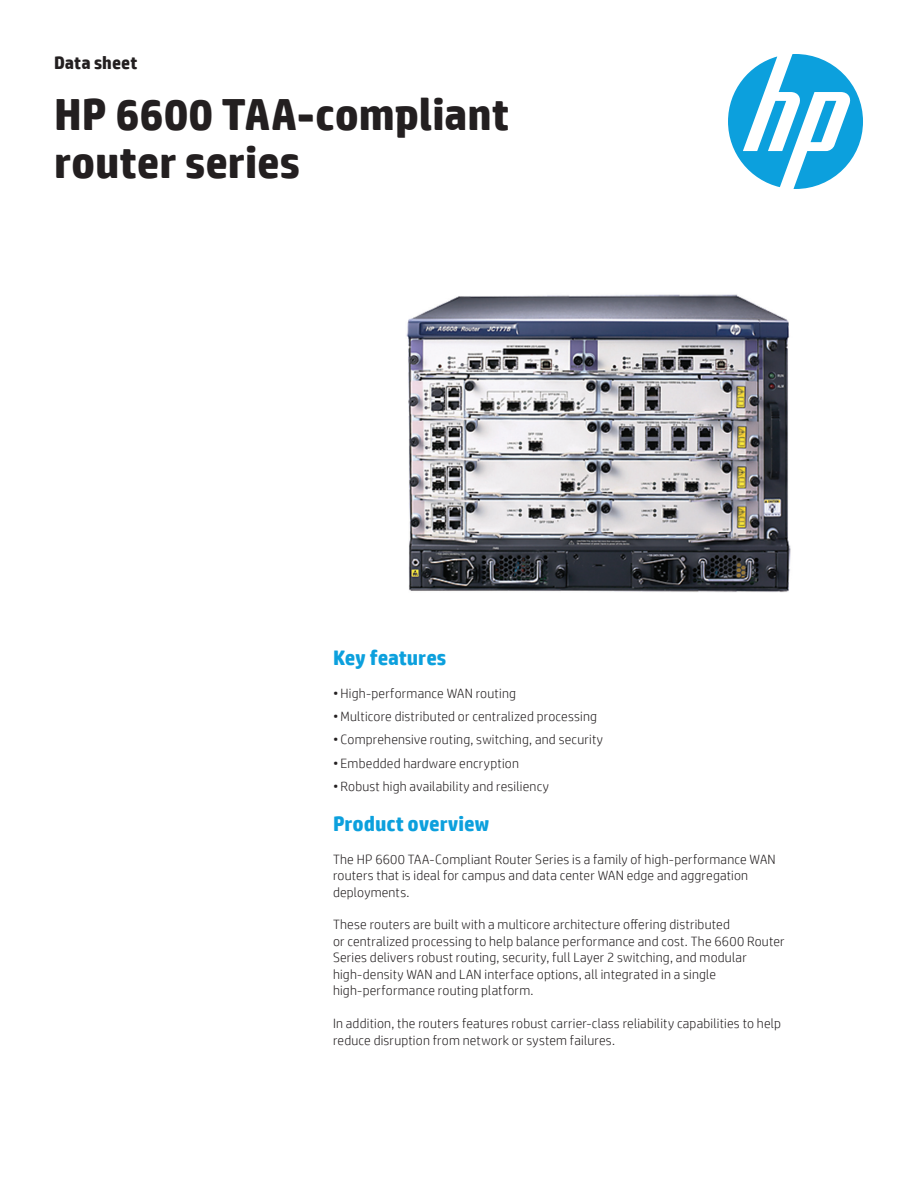
<style>
.page{position:relative;width:918px;height:1188px;background:#fff}
.page>*{position:absolute;margin:0;border:0;box-sizing:border-box;transform-origin:0 0}
.t1{font:700 45px/48px "HP Simplified";color:#231f20}
.t2{font:700 21px "HP Simplified";letter-spacing:-.005em;color:#0ca0dd}
.t3{font:700 18px "HP Simplified";color:#231f20}
.t4{font:300 13.5px/16.5px "HP Simplified";letter-spacing:.015em;color:#231f20}
</style>
<div class="page">
<svg style="left:728px;top:54px;width:135px;height:135px"></svg>
<img style="left:406px;top:294px;width:385px;height:299px">
<h3 class="t3" style="left:54px;top:52px;width:85px">Data sheet</h3>
<h1 class="t1" style="left:54px;top:90px;width:457px">HP 6600 TAA-compliant router series</h1>
<h2 class="t2" style="left:333px;top:645px;width:115px">Key features</h2>
<p class="t4" style="left:333px;top:685px;width:185px">• High-performance WAN routing</p>
<p class="t4" style="left:333px;top:708px;width:266px">•Multicore distributed or centralized processing</p>
<p class="t4" style="left:333px;top:731px;width:272px">• Comprehensive routing, switching, and security</p>
<p class="t4" style="left:333px;top:754px;width:187px">• Embedded hardware encryption</p>
<p class="t4" style="left:333px;top:778px;width:217px">• Robust high availability and resiliency</p>
<h2 class="t2" style="left:333px;top:811px;width:158px">Product overview</h2>
<p class="t4" style="left:333px;top:851px;width:444px">The HP 6600 TAA-Compliant Router Series is a family of high-performance WAN routers that is ideal for campus and data center WAN edge and aggregation deployments.</p>
<p class="t4" style="left:333px;top:916px;width:453px">These routers are built with a multicore architecture offering distributed<br>or centralized processing to help balance performance and cost. The 6600 Router Series delivers robust routing, security, full Layer 2 switching, and modular high‑density WAN and LAN interface options, all integrated in a single high‑performance routing platform.</p>
<p class="t4" style="left:333px;top:1015px;width:450px">In addition, the routers features robust carrier-class reliability capabilities to help reduce disruption from network or system failures.</p>
</div>
